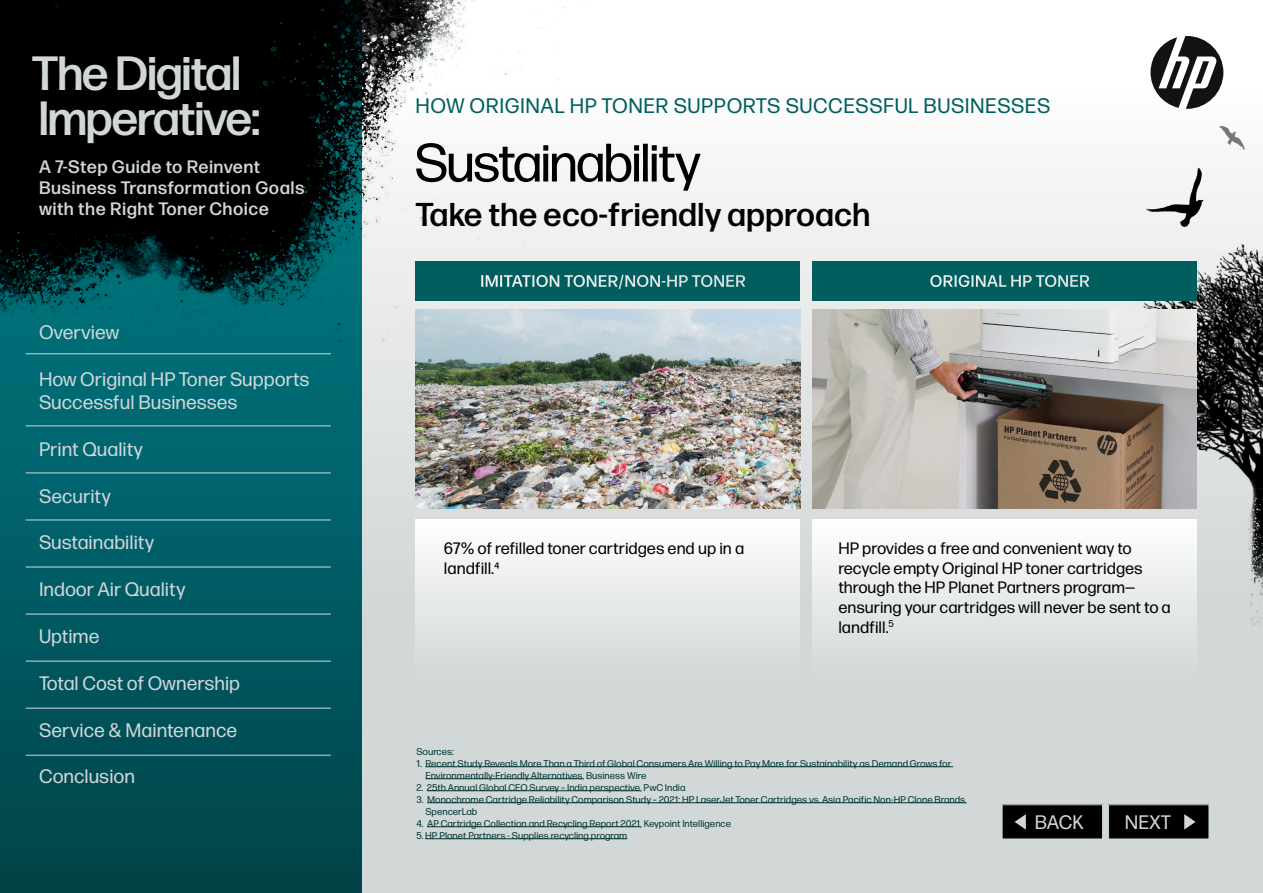
<style>
.page{position:relative;width:1263px;height:893px;background:#fff}
.page>*{position:absolute;margin:0;border:0;box-sizing:border-box;transform-origin:0 0}
.t1{font:54px "Forma DJR Display";color:#000}
.t2{font:500 48px/45px "Forma DJR Display";color:#d1d7d7}
.t3{font:500 33px "Forma DJR Micro";color:#000}
.t4{font:21px "Forma DJR Micro";letter-spacing:.025em;color:#005e5e}
.t5{font:19.5px/23.4px "Forma DJR Micro";color:#d1d7d7}
.t6{font:500 18px/21px "Forma DJR Micro";letter-spacing:.025em;color:#d1d7d7}
.t7{font:16.5px/19.8px "Forma DJR Micro";color:#000}
.t8{font:500 16.5px "Forma DJR Micro";letter-spacing:.025em;color:#fff}
.t9{font:9.75px/12px "Forma DJR Micro";color:#013535}
</style>
<div class="page">
<div style="left:0;top:0;width:1263px;height:893px;background:linear-gradient(to bottom,#fcfcfc,#c6cdcd)"></div>
<svg style="left:1150px;top:36px;width:73px;height:73px"></svg>
<img style="left:852px;top:109px;width:411px;height:584px">
<div style="left:415px;top:519px;width:385px;height:189px;background:linear-gradient(to bottom,#fdfefd,#ccd2d2)"></div>
<div style="left:812px;top:519px;width:385px;height:189px;background:linear-gradient(to bottom,#fdfefd,#ccd2d2)"></div>
<div style="left:415px;top:261px;width:385px;height:39px;background:#005e5e"></div>
<div style="left:812px;top:261px;width:385px;height:39px;background:#005e5e"></div>
<img style="left:415px;top:310px;width:385px;height:198px">
<img style="left:812px;top:310px;width:385px;height:198px">
<hr style="left:425px;top:766px;width:528px;height:1px;background:#013535">
<hr style="left:425px;top:778px;width:157px;height:1px;background:#013535">
<hr style="left:427px;top:790px;width:213px;height:1px;background:#013535">
<hr style="left:427px;top:802px;width:538px;height:1px;background:#013535">
<hr style="left:427px;top:826px;width:213px;height:1px;background:#013535">
<hr style="left:425px;top:838px;width:202px;height:1px;background:#013535">
<svg style="left:0;top:351px;width:361px;height:542px;background:#015860"></svg>
<img style="left:0;top:0;width:610px;height:351px">
<hr style="left:26px;top:353px;width:305px;height:1px;background:#d1d7d7">
<hr style="left:26px;top:425px;width:305px;height:1px;background:#d1d7d7">
<hr style="left:26px;top:473px;width:305px;height:1px;background:#d1d7d7">
<hr style="left:26px;top:520px;width:305px;height:1px;background:#d1d7d7">
<hr style="left:26px;top:567px;width:305px;height:1px;background:#d1d7d7">
<hr style="left:26px;top:614px;width:305px;height:1px;background:#d1d7d7">
<hr style="left:26px;top:661px;width:305px;height:1px;background:#d1d7d7">
<hr style="left:26px;top:708px;width:305px;height:1px;background:#d1d7d7">
<hr style="left:26px;top:755px;width:305px;height:1px;background:#d1d7d7">
<div style="left:1002px;top:805px;width:100px;height:34px;background:#000"></div>
<div style="left:1108px;top:805px;width:101px;height:34px;background:#000"></div>
<svg style="left:1014px;top:814px;width:12px;height:16px"></svg>
<svg style="left:1184px;top:814px;width:11px;height:16px"></svg>
<h2 class="t2" style="left:32px;top:50px;width:229px">The Digital<br>Imperative:</h2>
<h3 class="t6" style="left:39px;top:156px;width:267px">A 7-Step Guide to Reinvent<br>Business Transformation Goals with the Right Toner Choice</h3>
<h3 class="t5" style="left:39px;top:320px;width:82px">Overview</h3>
<h3 class="t5" style="left:39px;top:366px;width:272px">How Original HP Toner Supports<br>Successful Businesses</h3>
<h3 class="t5" style="left:39px;top:437px;width:106px">Print Quality</h3>
<h3 class="t5" style="left:39px;top:483px;width:73px">Security</h3>
<h3 class="t5" style="left:39px;top:530px;width:117px">Sustainability</h3>
<h3 class="t5" style="left:39px;top:577px;width:148px">Indoor Air Quality</h3>
<h3 class="t5" style="left:39px;top:624px;width:62px">Uptime</h3>
<h3 class="t5" style="left:39px;top:671px;width:203px">Total Cost of Ownership</h3>
<h3 class="t5" style="left:39px;top:717px;width:200px">Service &amp; Maintenance</h3>
<h3 class="t5" style="left:39px;top:764px;width:98px">Conclusion</h3>
<h3 class="t4" style="left:415px;top:92px;width:636px">HOW ORIGINAL HP TONER SUPPORTS SUCCESSFUL BUSINESSES</h3>
<h1 class="t1" style="left:415px;top:130px;width:286px">Sustainability</h1>
<h3 class="t3" style="left:415px;top:194px;width:457px">Take the eco-friendly approach</h3>
<h3 class="t8" style="left:480px;top:270px;width:267px">IMITATION TONER/NON-HP TONER</h3>
<h3 class="t8" style="left:930px;top:270px;width:161px">ORIGINAL HP TONER</h3>
<h3 class="t7" style="left:444px;top:538px;width:302px">67% of refilled toner cartridges end up in a landfill.4</h3>
<h3 class="t7" style="left:838px;top:538px;width:334px">HP provides a free and convenient way to recycle empty Original HP toner cartridges through the HP Planet Partners program— ensuring your cartridges will never be sent to a landfill.<sup>5</sup></h3>
<p class="t9" style="left:416px;top:745px;width:39px">Sources:</p>
<p class="t9" style="left:425px;top:757px;width:527px;text-indent:-9px">1. Recent Study Reveals More Than a Third of Global Consumers Are Willing to Pay More for Sustainability as Demand Grows for<br>Environmentally-Friendly Alternatives, Business Wire</p>
<p class="t9" style="left:416px;top:781px;width:271px">2. 25th Annual Global CEO Survey – India perspective, PwC India</p>
<p class="t9" style="left:425px;top:793px;width:543px;text-indent:-9px">3. Monochrome Cartridge Reliability Comparison Study – 2021: HP LaserJet Toner Cartridges vs. Asia Pacific Non-HP Clone Brands,<br>SpencerLab</p>
<p class="t9" style="left:416px;top:817px;width:316px">4. AP Cartridge Collection and Recycling Report 2021, Keypoint Intelligence</p>
<p class="t9" style="left:416px;top:829px;width:212px">5. HP Planet Partners - Supplies recycling program</p>
<h3 class="t5" style="left:1035px;top:810px;width:50px">BACK</h3>
<h3 class="t5" style="left:1125px;top:810px;width:48px">NEXT</h3>
</div>
